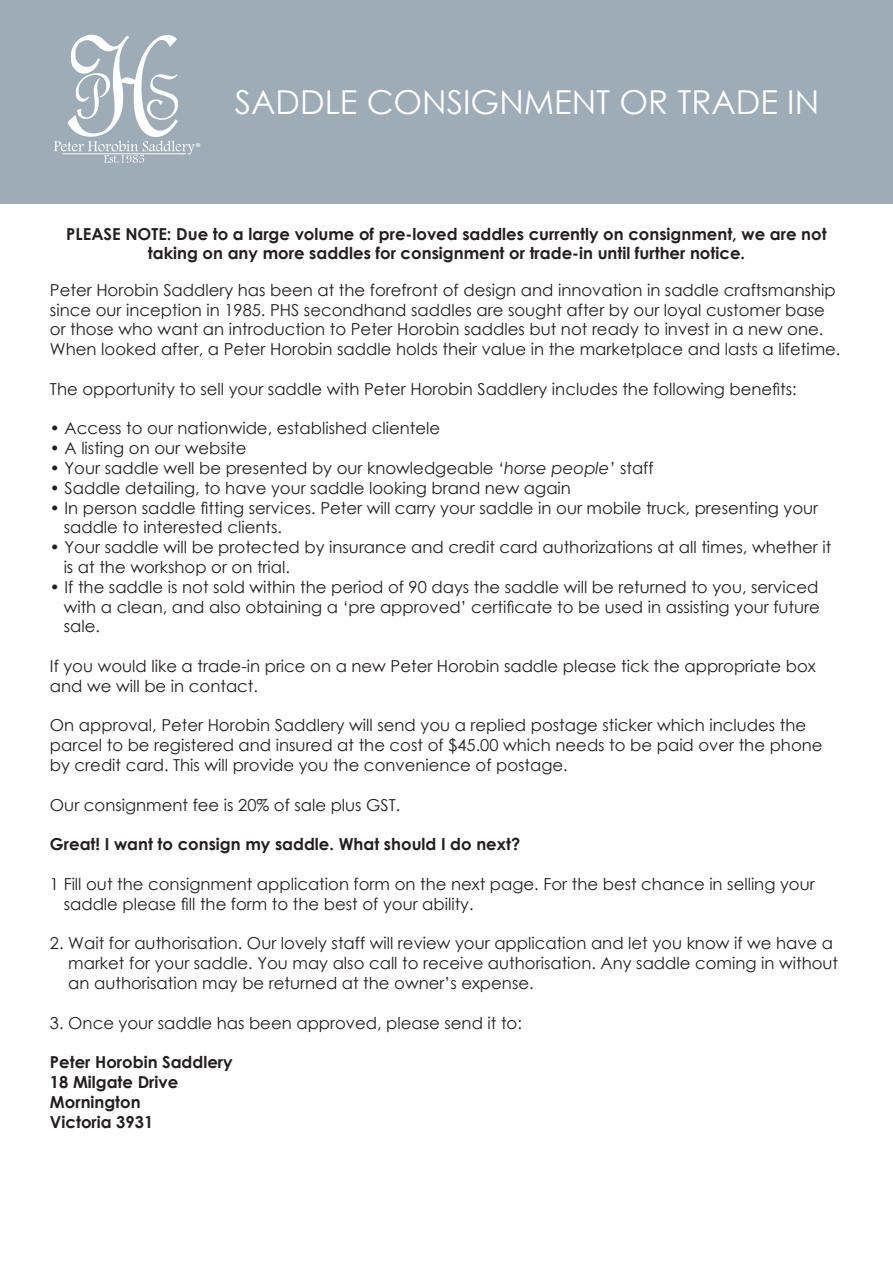
<style>
.page{position:relative;width:893px;height:1263px;background:#fff}
.page>*{position:absolute;margin:0;border:0;box-sizing:border-box;transform-origin:0 0}
.t1{font:33px "Century Gothic";color:#fff}
.t2{font:16.5px/19.8px "Century Gothic";color:#231f20}
.t3{font:700 16.5px/19.8px "Century Gothic";color:#231f20;text-align:center}
.t4{font:13.35px "Myriad Pro";color:#fff;scale:.95 1}
.s1{font-style:italic}
</style>
<div class="page">
<div style="left:0;top:0;width:893px;height:203px;background:#9eacb7"></div>
<svg style="left:54px;top:35px;width:141px;height:128px"></svg>
<p class="t4" style="left:195px;top:139px;width:7px">®</p>
<p class="t1" style="left:235px;top:79px;width:586px">SADDLE CONSIGNMENT OR TRADE IN</p>
<p class="t3" style="left:66px;top:223px;width:762px">PLEASE NOTE: Due to a large volume of pre-loved saddles currently on consignment, we are not taking on any more saddles for consignment or trade-in until further notice.</p>
<p class="t2" style="left:50px;top:280px;width:792px">Peter Horobin Saddlery has been at the forefront of design and innovation in saddle craftsmanship since our inception in 1985. PHS secondhand saddles are sought after by our loyal customer base or those who want an introduction to Peter Horobin saddles but not ready to invest in a new one.<br>When looked after, a Peter Horobin saddle holds their value in the marketplace and lasts a lifetime.</p>
<p class="t2" style="left:50px;top:379px;width:748px">The opportunity to sell your saddle with Peter Horobin Saddlery includes the following benefits:</p>
<p class="t2" style="left:50px;top:418px;width:392px">• Access to our nationwide, established clientele</p>
<p class="t2" style="left:50px;top:438px;width:198px">• A listing on our website</p>
<p class="t2" style="left:50px;top:458px;width:605px">• Your saddle well be presented by our knowledgeable <span class="s1">‘horse people’</span> staff</p>
<p class="t2" style="left:50px;top:478px;width:522px">• Saddle detailing, to have your saddle looking brand new again</p>
<p class="t2" style="left:50px;top:497px;width:770px">• In person saddle fitting services. Peter will carry your saddle in our mobile truck, presenting your</p>
<p class="t2" style="left:64px;top:517px;width:220px">saddle to interested clients.</p>
<p class="t2" style="left:50px;top:537px;width:783px">• Your saddle will be protected by insurance and credit card authorizations at all times, whether it</p>
<p class="t2" style="left:64px;top:557px;width:228px">is at the workshop or on trial.</p>
<p class="t2" style="left:50px;top:577px;width:770px">• If the saddle is not sold within the period of 90 days the saddle will be returned to you, serviced</p>
<p class="t2" style="left:64px;top:596px;width:758px">with a clean, and also obtaining a ‘pre approved’ certificate to be used in assisting your future</p>
<p class="t2" style="left:64px;top:616px;width:38px">sale.</p>
<p class="t2" style="left:50px;top:656px;width:767px">If you would like a trade-in price on a new Peter Horobin saddle please tick the appropriate box</p>
<p class="t2" style="left:50px;top:676px;width:210px">and we will be in contact.</p>
<p class="t2" style="left:50px;top:715px;width:758px">On approval, Peter Horobin Saddlery will send you a replied postage sticker which includes the</p>
<p class="t2" style="left:50px;top:735px;width:774px">parcel to be registered and insured at the cost of $45.00 which needs to be paid over the phone by credit card. This will provide you the convenience of postage.</p>
<p class="t2" style="left:50px;top:794px;width:352px">Our consignment fee is 20% of sale plus GST.</p>
<p class="t3" style="left:50px;top:834px;width:472px">Great! I want to consign my saddle. What should I do next?</p>
<p class="t2" style="left:50px;top:874px;width:766px">1 Fill out the consignment application form on the next page. For the best chance in selling your</p>
<p class="t2" style="left:64px;top:893px;width:411px">saddle please fill the form to the best of your ability.</p>
<p class="t2" style="left:50px;top:933px;width:785px">2. Wait for authorisation. Our lovely staff will review your application and let you know if we have a</p>
<p class="t2" style="left:68px;top:953px;width:771px">market for your saddle. You may also call to receive authorisation. Any saddle coming in without</p>
<p class="t2" style="left:68px;top:973px;width:467px">an authorisation may be returned at the owner’s expense.</p>
<p class="t2" style="left:50px;top:1012px;width:473px">3. Once your saddle has been approved, please send it to:</p>
<p class="t3" style="left:50px;top:1051px;width:184px">Peter Horobin Saddlery</p>
<p class="t3" style="left:50px;top:1071px;width:130px">18 Milgate Drive</p>
<p class="t3" style="left:50px;top:1091px;width:92px">Mornington</p>
<p class="t3" style="left:50px;top:1111px;width:105px">Victoria 3931</p>
</div>
